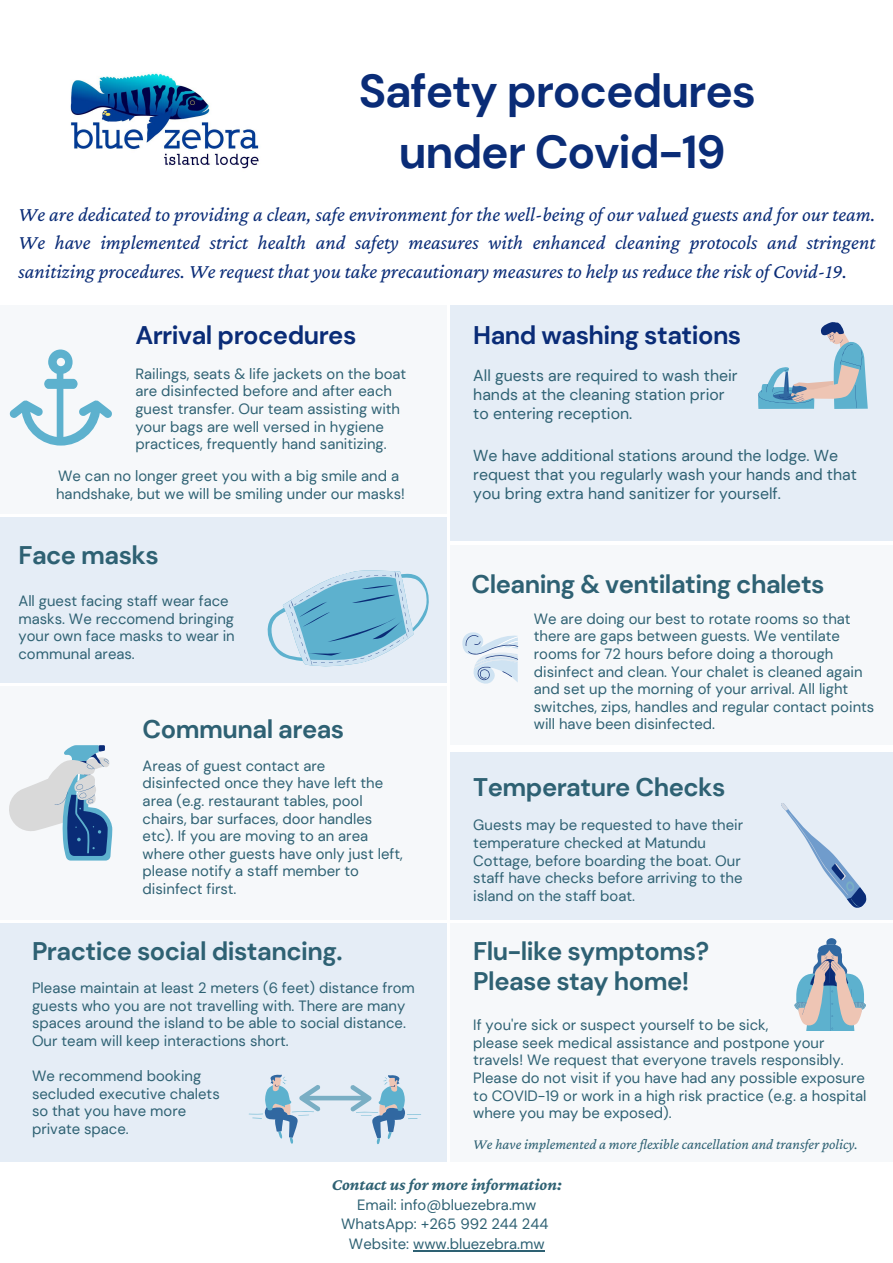
<style>
.page{position:relative;width:893px;height:1263px;background:#fff}
.page>*{position:absolute;margin:0;border:0;box-sizing:border-box;transform-origin:0 0}
.t1{font:700 46.05px/61.1px "DM Sans";letter-spacing:-.025em;color:#0a2c77;text-align:center}
.t2{font:700 25.5px/30.4px "DM Sans";letter-spacing:-.02em;color:#2e6173}
.t3{font:700 25.5px "DM Sans";letter-spacing:-.02em;color:#0a2c77}
.t4{font:italic 20.48px/28.7px "Crimson Pro";color:#0a2c77;text-align:justify}
.t5{font:italic 700 16.95px "Crimson Pro";color:#2e6173}
.t6{font:15.9px/18.8px "DM Sans";color:#2e6173}
.t7{font:14.85px/17.6px "DM Sans";color:#2e6173}
.t8{font:italic 14.85px "Crimson Pro";color:#2e6173}
</style>
<div class="page">
<div style="left:0;top:517px;width:447px;height:166px;background:#e5edf6"></div>
<div style="left:450px;top:752px;width:443px;height:168px;background:#e5edf6"></div>
<div style="left:450px;top:923px;width:443px;height:238px;background:#f6f8fa"></div>
<svg style="left:781px;top:803px;width:86px;height:105px"></svg>
<div style="left:450px;top:305px;width:443px;height:236px;background:#e5edf6"></div>
<svg style="left:758px;top:322px;width:109px;height:87px"></svg>
<div style="left:0;top:686px;width:447px;height:233px;background:#f6f8fa"></div>
<svg style="left:794px;top:938px;width:72px;height:92px"></svg>
<div style="left:0;top:923px;width:447px;height:238px;background:#e5edf6"></div>
<div style="left:0;top:305px;width:447px;height:209px;background:#f6f8fa"></div>
<img style="left:70px;top:73px;width:189px;height:96px">
<svg style="left:9px;top:349px;width:103px;height:97px"></svg>
<svg style="left:267px;top:570px;width:162px;height:97px"></svg>
<svg style="left:9px;top:745px;width:103px;height:115px"></svg>
<svg style="left:249px;top:1074px;width:172px;height:70px"></svg>
<hr style="left:413px;top:1250px;width:131px;height:1px;background:#2e6173">
<div style="left:450px;top:546px;width:443px;height:199px;background:#f6f8fa"></div>
<svg style="left:462px;top:632px;width:56px;height:52px"></svg>
<h1 class="t1" style="left:359px;top:61px;width:399px">Safety procedures under Covid-19</h1>
<p class="t4" style="left:18px;top:199px;width:858px">We are dedicated to providing a clean, safe environment for the well-being of our valued guests and for our team.<br>We have implemented strict health and safety measures with enhanced cleaning protocols and stringent sanitizing procedures. We request that you take precautionary measures to help us reduce the risk of Covid-19.</p>
<h2 class="t3" style="left:135px;top:319px;width:222px">Arrival procedures</h2>
<p class="t7" style="left:135px;top:365px;width:272px">Railings, seats &amp; life jackets on the boat are disinfected before and after each guest transfer. Our team assisting with your bags are well versed in hygiene practices, frequently hand sanitizing.</p>
<p class="t7" style="left:56px;top:467px;width:350px">We can no longer greet you with a big smile and a handshake, but we will be smiling under our masks!</p>
<h2 class="t2" style="left:18px;top:540px;width:142px">Face masks</h2>
<p class="t7" style="left:18px;top:592px;width:218px">All guest facing staff wear face masks. We reccomend bringing your own face masks to wear in communal areas.</p>
<h2 class="t2" style="left:143px;top:714px;width:203px">Communal areas</h2>
<p class="t7" style="left:143px;top:757px;width:262px">Areas of guest contact are disinfected once they have left the area (e.g. restaurant tables, pool chairs, bar surfaces, door handles etc). If you are moving to an area where other guests have only just left, please notify a staff member to disinfect first.</p>
<h2 class="t2" style="left:32px;top:936px;width:312px">Practice social distancing.</h2>
<p class="t7" style="left:32px;top:979px;width:384px">Please maintain at least 2 meters (6 feet) distance from guests who you are not travelling with. There are many spaces around the island to be able to social distance.<br>Our team will keep interactions short.</p>
<p class="t7" style="left:32px;top:1067px;width:189px">We recommend booking secluded executive chalets so that you have more private space.</p>
<h2 class="t3" style="left:473px;top:319px;width:269px">Hand washing stations</h2>
<p class="t6" style="left:473px;top:366px;width:266px">All guests are required to wash their hands at the cleaning station prior to entering reception.</p>
<p class="t6" style="left:473px;top:446px;width:385px">We have additional stations around the lodge. We request that you regularly wash your hands and that you bring extra hand sanitizer for yourself.</p>
<h2 class="t2" style="left:471px;top:569px;width:355px">Cleaning &amp; ventilating chalets</h2>
<p class="t7" style="left:534px;top:610px;width:342px">We are doing our best to rotate rooms so that there are gaps between guests. We ventilate rooms for 72 hours before doing a thorough disinfect and clean. Your chalet is cleaned again and set up the morning of your arrival. All light switches, zips, handles and regular contact points will have been disinfected.</p>
<h2 class="t2" style="left:473px;top:772px;width:254px">Temperature Checks</h2>
<p class="t7" style="left:473px;top:816px;width:271px">Guests may be requested to have their temperature checked at Matundu Cottage, before boarding the boat. Our staff have checks before arriving to the island on the staff boat.</p>
<h2 class="t2" style="left:473px;top:936px;width:237px">Flu-like symptoms?<br>Please stay home!</h2>
<p class="t7" style="left:473px;top:1016px;width:395px">If you're sick or suspect yourself to be sick,<br>please seek medical assistance and postpone your travels! We request that everyone travels responsibly.<br>Please do not visit if you have had any possible exposure to COVID-19 or work in a high risk practice (e.g. a hospital where you may be exposed).</p>
<p class="t8" style="left:473px;top:1136px;width:386px">We have implemented a moreflexible cancellation and transfer policy.</p>
<p class="t5" style="left:332px;top:1175px;width:231px">Contact us for more information:</p>
<p class="t7" style="left:341px;top:1195px;width:209px;line-height:19.7px;text-align:center">Email: info@bluezebra.mw<br>WhatsApp: +265 992 244 244<br>Website: www.bluezebra.mw</p>
</div>
